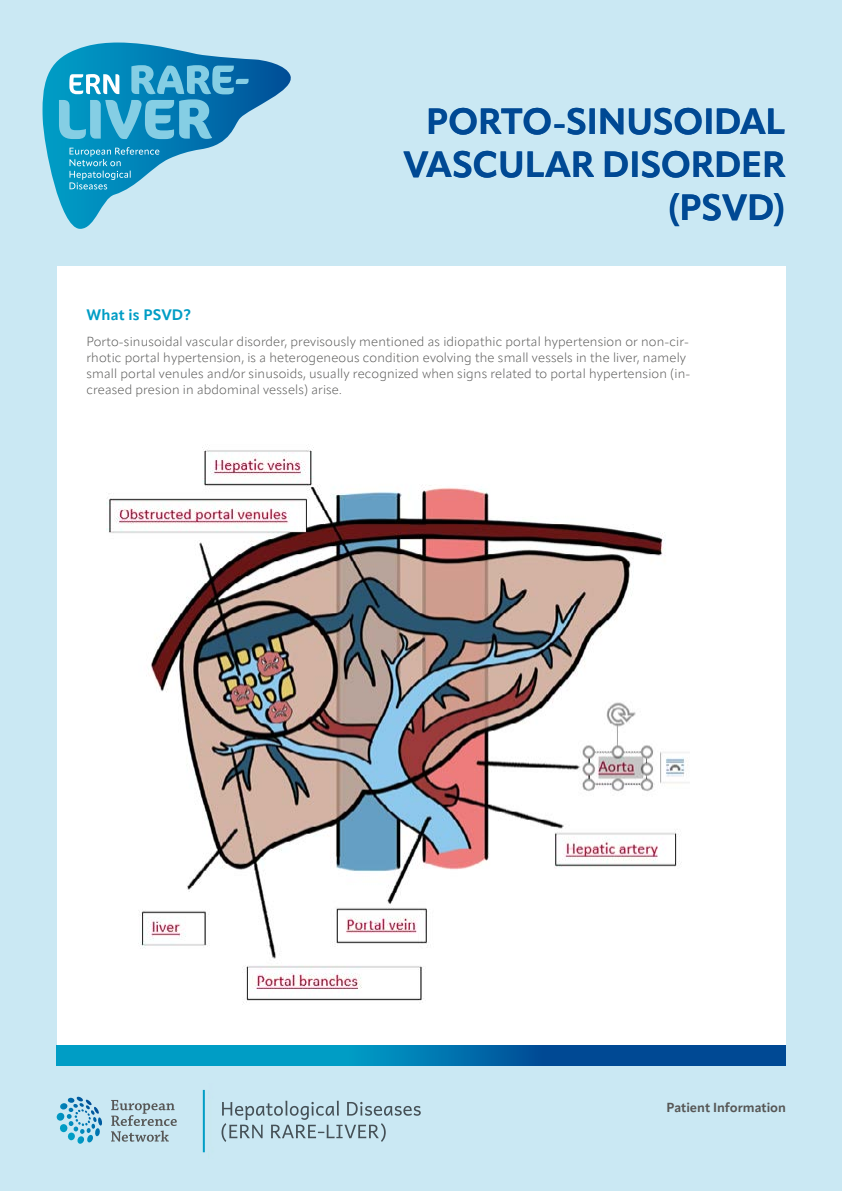
<style>
.page{position:relative;width:842px;height:1191px;background:#cae8f3}
.page>*{position:absolute;margin:0;border:0;box-sizing:border-box;transform-origin:0 0}
.t1{font:700 36px/43.2px "Apparat";letter-spacing:-.005em;color:#004994;text-align:right}
.t2{font:700 15px "Apparat";letter-spacing:.01em;color:#009dc5}
.t3{font:300 13px/16px "Apparat";letter-spacing:.01em;color:#575756}
.t4{font:700 13px "Apparat";letter-spacing:-.005em;color:#575756}
</style>
<div class="page">
<div style="left:57px;top:266px;width:728px;height:793px;background:#fff"></div>
<svg style="left:57px;top:1046px;width:728px;height:19px"></svg>
<svg style="left:43px;top:43px;width:248px;height:186px"></svg>
<svg style="left:59px;top:65px;width:190px;height:74px"></svg>
<svg style="left:70px;top:147px;width:89px;height:42px"></svg>
<img style="left:221px;top:1106px;width:200px;height:30px">
<img style="left:222px;top:1100px;width:141px;height:15px">
<img style="left:222px;top:1123px;width:164px;height:19px">
<svg style="left:111px;top:1100px;width:66px;height:41px"></svg>
<svg style="left:57px;top:1096px;width:45px;height:48px"></svg>
<hr style="left:203px;top:1089px;width:2px;height:63px;background:#009dc5">
<img style="left:106px;top:444px;width:584px;height:561px">
<h1 class="t1" style="left:403px;top:100px;width:383px">PORTO-SINUSOIDAL<br>VASCULAR DISORDER (PSVD)</h1>
<p class="t2" style="left:86px;top:306px;width:106px">What is PSVD?</p>
<p class="t3" style="left:86px;top:333px;width:605px">Porto-sinusoidal vascular disorder, previsously mentioned as idiopathic portal hypertension or non-cir&shy;rhotic portal hypertension, is a heterogeneous condition evolving the small vessels in the liver, namely small portal venules and/or sinusoids, usually recognized when signs related to portal hypertension (in&shy;creased presion in abdominal vessels) arise.</p>
<p class="t4" style="left:666px;top:1099px;width:121px">Patient Information</p>
</div>
